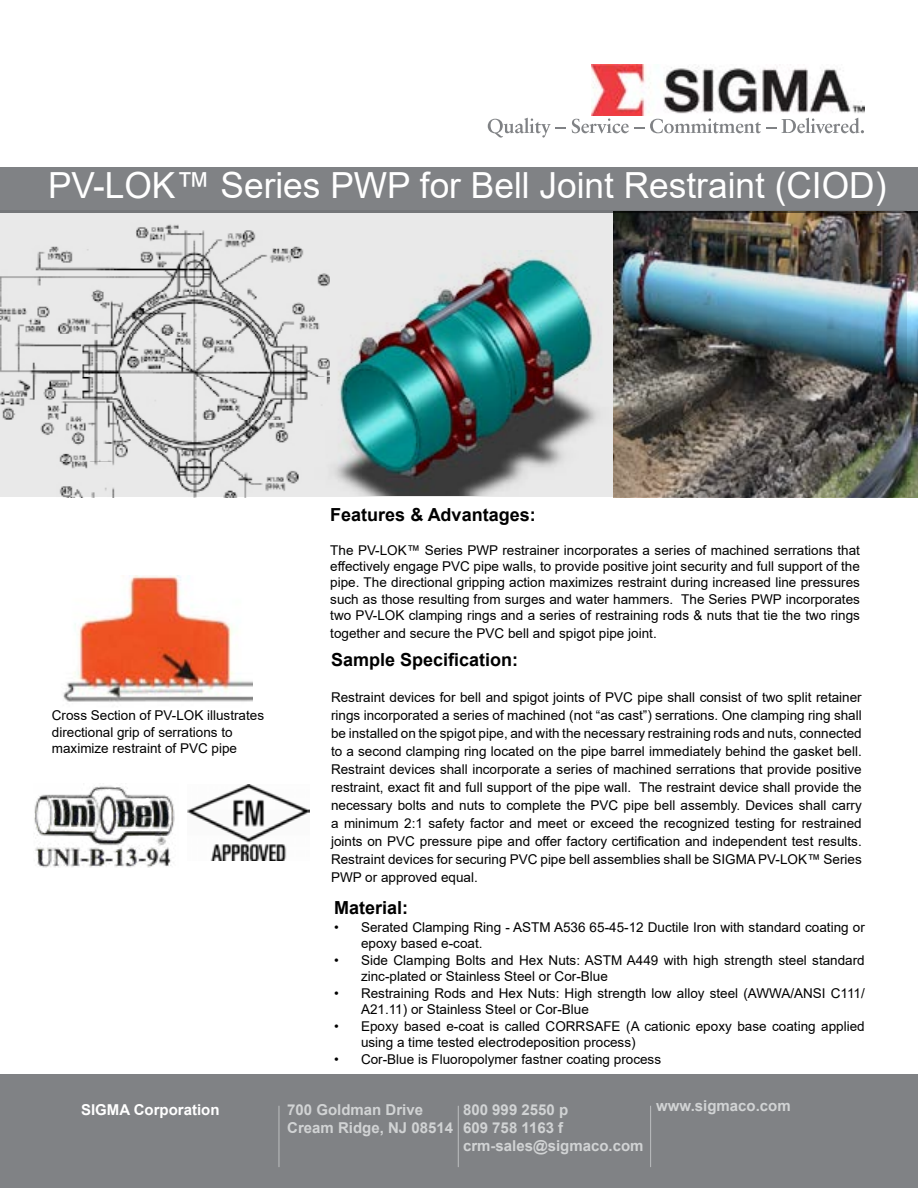
<style>
.page{position:relative;width:918px;height:1188px;background:#fff}
.page>*{position:absolute;margin:0;border:0;box-sizing:border-box;transform-origin:0 0}
.t1{font:36px "Arial";color:#fff}
.t2{font:700 18px "Arial";color:#000}
.t3{font:700 15px/18px "Arial";color:#d1d3d4}
.t4{font:700 15px "Arial";color:#fff}
.t5{font:13.5px/18px "Arial";color:#000}
</style>
<div class="page">
<div style="left:0;top:1074px;width:918px;height:114px;background:#808285"></div>
<hr style="left:279px;top:1106px;width:1px;height:61px;background:#bcbec0">
<hr style="left:458px;top:1106px;width:1px;height:61px;background:#bcbec0">
<hr style="left:650px;top:1106px;width:1px;height:61px;background:#bcbec0">
<div style="left:0;top:167px;width:918px;height:45px;background:#808285"></div>
<svg style="left:488px;top:118px;width:78px;height:20px"></svg>
<svg style="left:572px;top:118px;width:72px;height:15px"></svg>
<svg style="left:650px;top:118px;width:126px;height:15px"></svg>
<svg style="left:782px;top:118px;width:82px;height:15px"></svg>
<img style="left:614px;top:212px;width:304px;height:285px">
<img style="left:187px;top:784px;width:122px;height:77px">
<img style="left:34px;top:786px;width:141px;height:81px">
<img style="left:63px;top:576px;width:190px;height:126px">
<img style="left:0;top:210px;width:907px;height:286px">
<img style="left:592px;top:65px;width:272px;height:50px">
<h1 class="t1" style="left:48px;top:160px;width:840px">PV-LOK™ Series PWP for Bell Joint Restraint (CIOD)</h1>
<p class="t5" style="left:52px;top:708px;width:214px;line-height:16.2px">Cross Section of PV-LOK illustrates directional grip of serrations to maximize restraint of PVC pipe</p>
<h2 class="t2" style="left:330px;top:502px;width:207px">Features &amp; Advantages:</h2>
<p class="t5" style="left:330px;top:542px;width:531px;line-height:16.2px;text-align:justify">The PV-LOK™ Series PWP restrainer incorporates a series of machined serrations that effectively engage PVC pipe walls, to provide positive joint security and full support of the pipe. The directional gripping action maximizes restraint during increased line pressures such as those resulting from surges and water hammers. The Series PWP incorporates two PV-LOK clamping rings and a series of restraining rods &amp; nuts that tie the two rings</p>
<p class="t5" style="left:330px;top:624px;width:328px">together and secure the PVC bell and spigot pipe joint.</p>
<h2 class="t2" style="left:331px;top:647px;width:189px">Sample Specification:</h2>
<p class="t5" style="left:331px;top:688px;width:532px;text-align:justify">Restraint devices for bell and spigot joints of PVC pipe shall consist of two split retainer rings incorporated a series of machined (not “as cast”) serrations. One clamping ring shall be installed on the spigot pipe, and with the necessary restraining rods and nuts, connected to a second clamping ring located on the pipe barrel immediately behind the gasket bell.<br>Restraint devices shall incorporate a series of machined serrations that provide positive restraint, exact fit and full support of the pipe wall. The restraint device shall provide the necessary bolts and nuts to complete the PVC pipe bell assembly. Devices shall carry a minimum 2:1 safety factor and meet or exceed the recognized testing for restrained joints on PVC pressure pipe and offer factory certification and independent test results.<br>Restraint devices for securing PVC pipe bell assemblies shall be SIGMA PV-LOK™ Series PWP or approved equal.</p>
<h2 class="t2" style="left:334px;top:895px;width:76px">Material:</h2>
<p class="t5" style="left:361px;top:919px;width:505px;line-height:16.5px;text-indent:-27px">• Serated Clamping Ring - ASTM A536 65-45-12 Ductile Iron with standard coating or epoxy based e-coat.</p>
<p class="t5" style="left:361px;top:952px;width:505px;line-height:16.5px;text-indent:-27px">• Side Clamping Bolts and Hex Nuts: ASTM A449 with high strength steel standard zinc-plated or Stainless Steel or Cor-Blue</p>
<p class="t5" style="left:361px;top:985px;width:505px;line-height:16.5px;text-indent:-27px">• Restraining Rods and Hex Nuts: High strength low alloy steel (AWWA/ANSI C111/<br>A21.11) or Stainless Steel or Cor-Blue</p>
<p class="t5" style="left:361px;top:1018px;width:505px;line-height:16.5px;text-indent:-27px">• Epoxy based e-coat is called CORRSAFE (A cationic epoxy base coating applied using a time tested electrodeposition process)</p>
<p class="t5" style="left:334px;top:1050px;width:329px">• Cor-Blue is Fluoropolymer fastner coating process</p>
<p class="t4" style="left:81px;top:1100px;width:140px">SIGMA Corporation</p>
<p class="t3" style="left:656px;top:1097px;width:136px">www.sigmaco.com</p>
<p class="t3" style="left:287px;top:1101px;width:167px">700 Goldman Drive<br>Cream Ridge, NJ 08514</p>
<p class="t3" style="left:463px;top:1101px;width:182px">800 999 2550 p<br>609 758 1163 f crm-sales@sigmaco.com</p>
</div>
